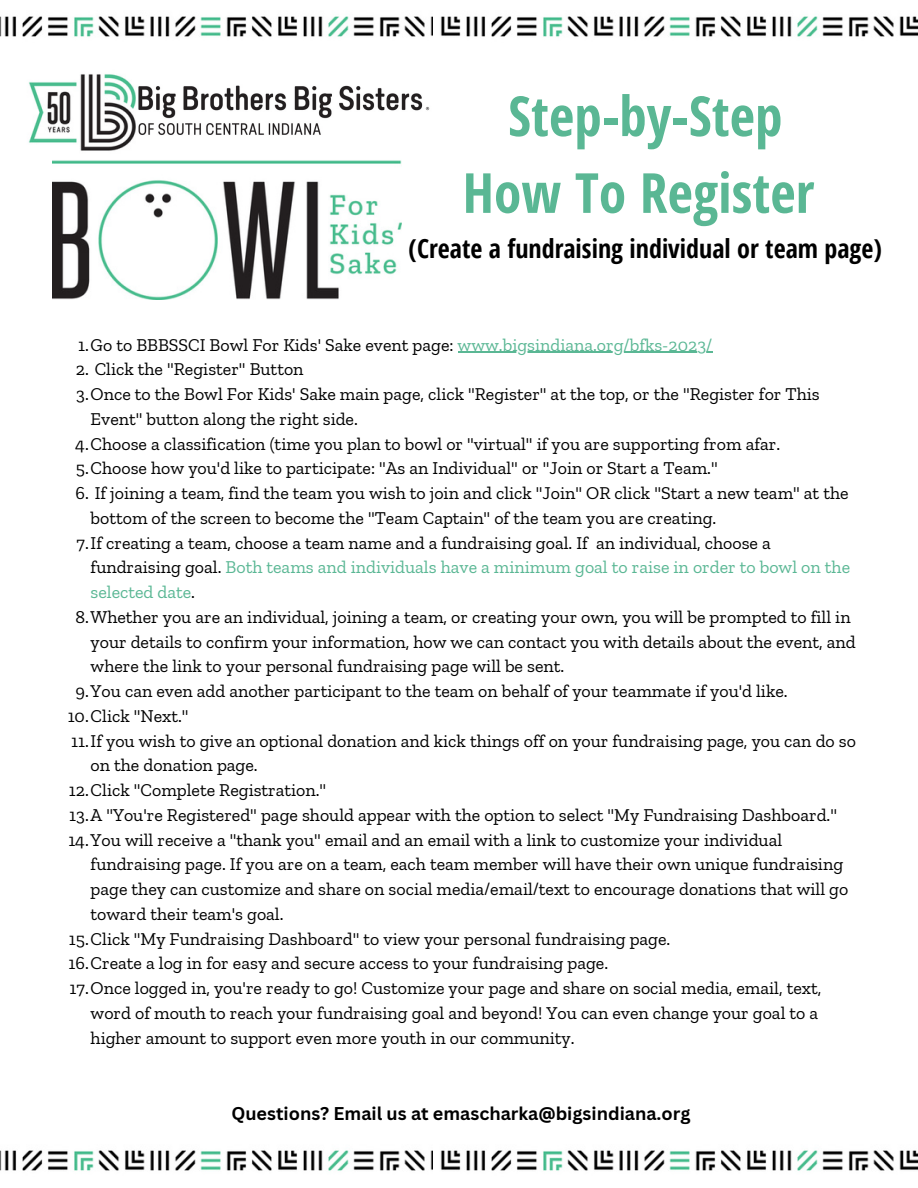
<style>
.page{position:relative;width:918px;height:1188px;background:#fff}
.page>*{position:absolute;margin:0;border:0;box-sizing:border-box;transform-origin:0 0}
.t1{font:700 55.35px/76.8px "Open Sans Condensed";color:#5ab794;text-align:center}
.t2{font:700 26.1px "Open Sans Condensed";color:#000}
.t3{font:18px "Zilla Slab";color:#000}
.t4{font:18px "Zilla Slab";color:#5ab794}
.t5{font:700 18px "Canva Sans";color:#000}
.s1{color:#5ab794}
.s2{color:#000}
</style>
<div class="page">
<hr style="left:458px;top:352px;width:254px;height:1px;background:#5ab794">
<img style="left:53px;top:160px;width:349px;height:140px">
<img style="left:29px;top:74px;width:107px;height:77px">
<img style="left:138px;top:85px;width:292px;height:50px">
<img style="left:0;top:1150px;width:433px;height:21px">
<img style="left:440px;top:1150px;width:478px;height:21px">
<img style="left:0;top:16px;width:433px;height:21px">
<img style="left:440px;top:16px;width:478px;height:21px">
<h1 class="t1" style="left:463px;top:76px;width:353px">Step-by-Step<br>How To Register</h1>
<h2 class="t2" style="left:409px;top:230px;width:475px">(Create a fundraising individual or team page)</h2>
<p class="t3" style="left:78px;top:334px;width:636px">1.Go to BBBSSCI Bowl For Kids' Sake event page: <span class="s1">www.bigsindiana.org/bfks-2023/</span></p>
<p class="t3" style="left:76px;top:358px;width:229px">2. Click the "Register" Button</p>
<p class="t3" style="left:76px;top:383px;width:745px">3.Once to the Bowl For Kids' Sake main page, click "Register" at the top, or the "Register for This</p>
<p class="t3" style="left:91px;top:408px;width:269px">Event" button along the right side.</p>
<p class="t3" style="left:75px;top:433px;width:706px">4.Choose a classification (time you plan to bowl or "virtual" if you are supporting from afar.</p>
<p class="t3" style="left:76px;top:457px;width:643px">5.Choose how you'd like to participate: "As an Individual" or "Join or Start a Team."</p>
<p class="t3" style="left:75px;top:482px;width:775px">6. If joining a team, find the team you wish to join and click "Join" OR click "Start a new team" at the</p>
<p class="t3" style="left:91px;top:507px;width:627px">bottom of the screen to become the "Team Captain" of the team you are creating.</p>
<p class="t3" style="left:77px;top:532px;width:696px">7.If creating a team, choose a team name and a fundraising goal. If an individual, choose a</p>
<p class="t4" style="left:91px;top:556px;width:761px"><span class="s2">fundraising goal.</span> Both teams and individuals have a minimum goal to raise in order to bowl on the</p>
<p class="t4" style="left:91px;top:581px;width:106px">selected date<span class="s2">.</span></p>
<p class="t3" style="left:75px;top:606px;width:777px">8.Whether you are an individual, joining a team, or creating your own, you will be prompted to fill in</p>
<p class="t3" style="left:91px;top:631px;width:767px">your details to confirm your information, how we can contact you with details about the event, and</p>
<p class="t3" style="left:91px;top:655px;width:475px">where the link to your personal fundraising page will be sent.</p>
<p class="t3" style="left:75px;top:680px;width:714px">9.You can even add another participant to the team on behalf of your teammate if you'd like.</p>
<p class="t3" style="left:68px;top:705px;width:122px">10.Click "Next."</p>
<p class="t3" style="left:71px;top:730px;width:786px">11.If you wish to give an optional donation and kick things off on your fundraising page, you can do so</p>
<p class="t3" style="left:91px;top:754px;width:169px">on the donation page.</p>
<p class="t3" style="left:69px;top:779px;width:259px">12.Click "Complete Registration."</p>
<p class="t3" style="left:69px;top:804px;width:769px">13.A "You're Registered" page should appear with the option to select "My Fundraising Dashboard."</p>
<p class="t3" style="left:68px;top:829px;width:715px">14.You will receive a "thank you" email and an email with a link to customize your individual</p>
<p class="t3" style="left:91px;top:853px;width:754px">fundraising page. If you are on a team, each team member will have their own unique fundraising</p>
<p class="t3" style="left:91px;top:878px;width:759px">page they can customize and share on social media/email/text to encourage donations that will go</p>
<p class="t3" style="left:91px;top:903px;width:194px">toward their team's goal.</p>
<p class="t3" style="left:69px;top:928px;width:603px">15.Click "My Fundraising Dashboard" to view your personal fundraising page.</p>
<p class="t3" style="left:69px;top:952px;width:541px">16.Create a log in for easy and secure access to your fundraising page.</p>
<p class="t3" style="left:70px;top:977px;width:753px">17.Once logged in, you're ready to go! Customize your page and share on social media, email, text,</p>
<p class="t3" style="left:91px;top:1002px;width:729px">word of mouth to reach your fundraising goal and beyond! You can even change your goal to a</p>
<p class="t3" style="left:91px;top:1027px;width:486px">higher amount to support even more youth in our community.</p>
<p class="t5" style="left:231px;top:1101px;width:461px">Questions? Email us at emascharka@bigsindiana.org</p>
</div>
